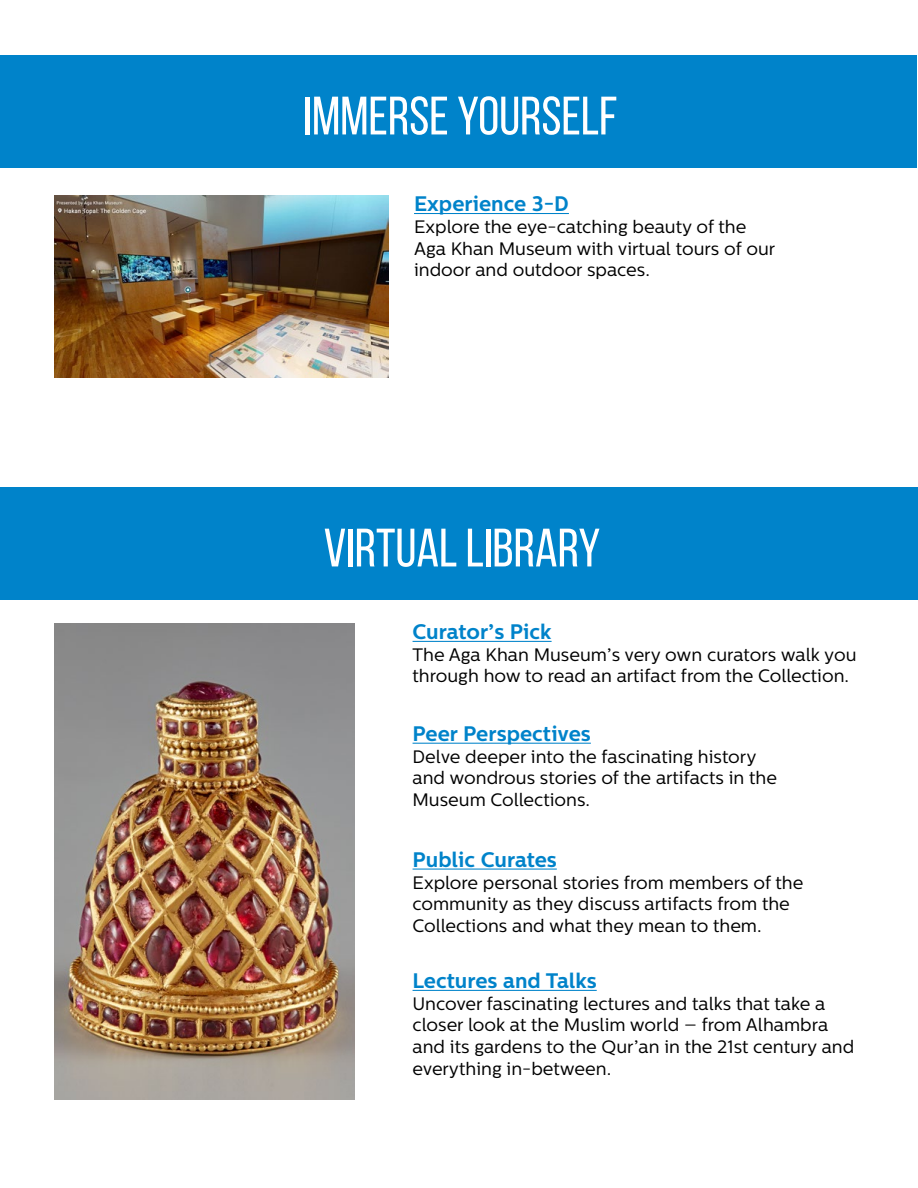
<style>
.page{position:relative;width:918px;height:1188px;background:#fff}
.page>*{position:absolute;margin:0;border:0;box-sizing:border-box;transform-origin:0 0}
.t1{font:54px "Bebas Neue";color:#fff}
.t2{font:700 21px "Centrale Sans";color:#0083ca}
.t3{font:18px/21.6px "Centrale Sans";color:#000}
</style>
<div class="page">
<div style="left:1px;top:55px;width:916px;height:113px;background:#0083ca"></div>
<hr style="left:414px;top:213px;width:155px;height:1px;background:#0083ca">
<img style="left:54px;top:196px;width:335px;height:182px">
<div style="left:0;top:487px;width:918px;height:113px;background:#0083ca"></div>
<img style="left:54px;top:624px;width:300px;height:475px">
<hr style="left:413px;top:641px;width:139px;height:1px;background:#0083ca">
<hr style="left:413px;top:743px;width:178px;height:1px;background:#0083ca">
<hr style="left:413px;top:869px;width:144px;height:1px;background:#0083ca">
<hr style="left:413px;top:990px;width:184px;height:1px;background:#0083ca">
<h1 class="t1" style="left:303px;top:87px;width:316px">IMMERSE YOURSELF</h1>
<p class="t2" style="left:414px;top:191px;width:156px">Experience 3-D</p>
<p class="t3" style="left:414px;top:216px;width:363px">Explore the eye-catching beauty of the<br>Aga Khan Museum with virtual tours of our indoor and outdoor spaces.</p>
<h1 class="t1" style="left:324px;top:519px;width:278px">VIRTUAL LIBRARY</h1>
<p class="t2" style="left:413px;top:619px;width:141px">Curator’s Pick</p>
<p class="t3" style="left:413px;top:644px;width:445px">The Aga Khan Museum’s very own curators walk you through how to read an artifact from the Collection.</p>
<p class="t2" style="left:413px;top:721px;width:180px">Peer Perspectives</p>
<p class="t3" style="left:413px;top:746px;width:366px">Delve deeper into the fascinating history and wondrous stories of the artifacts in the<br>Museum Collections.</p>
<p class="t2" style="left:413px;top:847px;width:146px">Public Curates</p>
<p class="t3" style="left:413px;top:872px;width:392px">Explore personal stories from members of the community as they discuss artifacts from the<br>Collections and what they mean to them.</p>
<p class="t2" style="left:413px;top:968px;width:186px">Lectures and Talks</p>
<p class="t3" style="left:413px;top:993px;width:443px">Uncover fascinating lectures and talks that take a closer look at the Muslim world – from Alhambra and its gardens to the Qur’an in the 21st century and everything in-between.</p>
</div>
